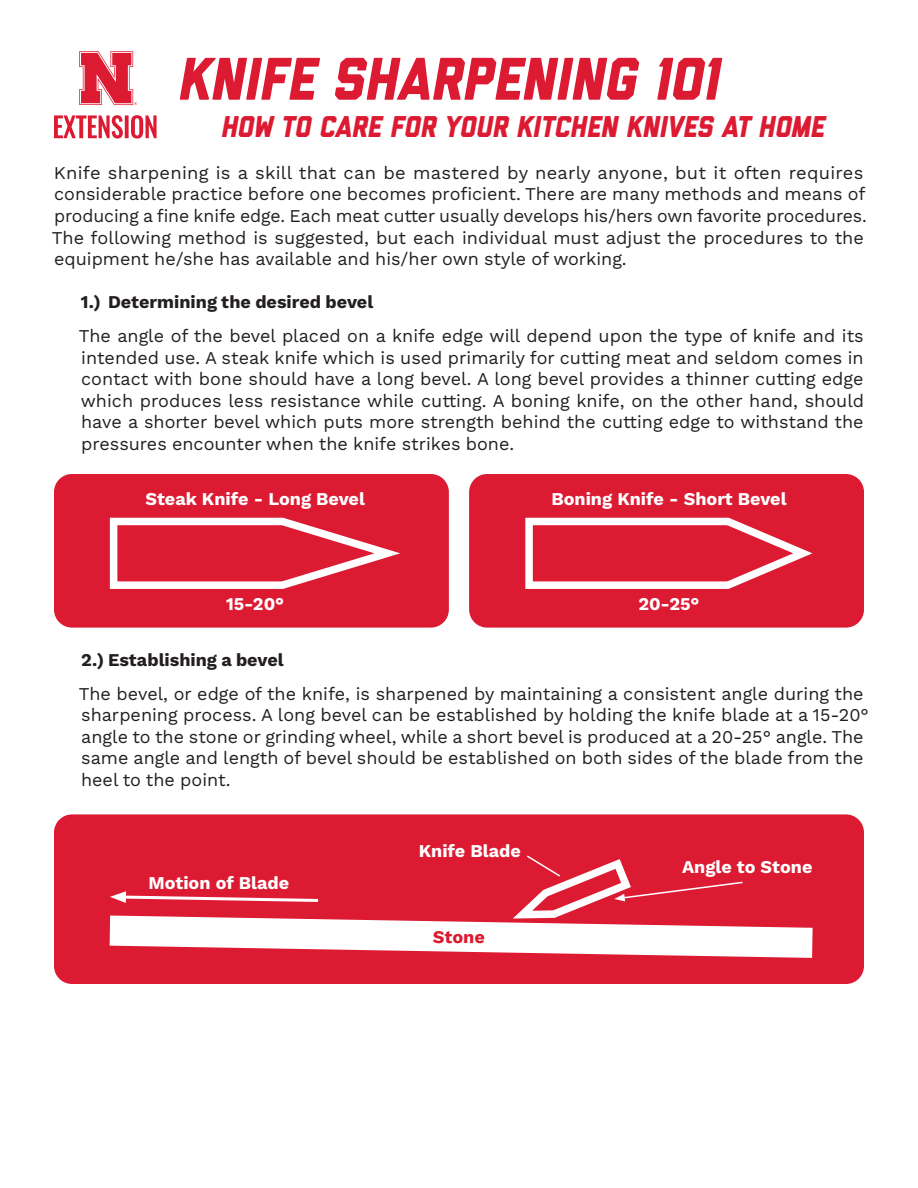
<style>
.page{position:relative;width:918px;height:1188px;background:#fff}
.page>*{position:absolute;margin:0;border:0;box-sizing:border-box;transform-origin:0 0}
.t1{font:italic 800 60px "Liberator";color:#dc1a32}
.t2{font:italic 800 30px "Liberator";color:#dc1a32}
.t3{font:18px/21.6px "Work Sans";color:#231f20}
.t4{font:700 18px "Work Sans";color:#fff}
.t5{font:700 18px "Work Sans";color:#231f20}
.t6{font:700 18px "Work Sans";color:#db1a31}
</style>
<div class="page">
<svg style="left:79px;top:51px;width:58px;height:54px"></svg>
<svg style="left:54px;top:115px;width:103px;height:24px"></svg>
<div style="left:54px;top:474px;width:395px;height:154px;background:#dc1a32;border-radius:18px"></div>
<div style="left:469px;top:474px;width:395px;height:154px;background:#dc1a32;border-radius:18px"></div>
<svg style="left:109px;top:517px;width:291px;height:72px"></svg>
<svg style="left:525px;top:517px;width:288px;height:72px"></svg>
<div style="left:54px;top:814px;width:810px;height:170px;background:#dc1a32;border-radius:18px"></div>
<svg style="left:110px;top:855px;width:703px;height:103px"></svg>
<h1 class="t1" style="left:179px;top:46px;width:543px">KNIFE SHARPENING 101</h1>
<h2 class="t2" style="left:222px;top:111px;width:605px">HOW TO CARE FOR YOUR KITCHEN KNIVES AT HOME</h2>
<p class="t3" style="left:52px;top:161px;width:817px">Knife sharpening is a skill that can be mastered by nearly anyone, but it often requires considerable practice before one becomes proficient. There are many methods and means of producing a fine knife edge. Each meat cutter usually develops his/hers own favorite procedures.<br>The following method is suggested, but each individual must adjust the procedures to the equipment he/she has available and his/her own style of working.</p>
<p class="t5" style="left:81px;top:289px;width:294px">1.) Determining the desired bevel</p>
<p class="t3" style="left:79px;top:324px;width:787px;text-align:justify">The angle of the bevel placed on a knife edge will depend upon the type of knife and its intended use. A steak knife which is used primarily for cutting meat and seldom comes in contact with bone should have a long bevel. A long bevel provides a thinner cutting edge which produces less resistance while cutting. A boning knife, on the other hand, should have a shorter bevel which puts more strength behind the cutting edge to withstand the pressures encounter when the knife strikes bone.</p>
<p class="t4" style="left:146px;top:485px;width:221px">Steak Knife - Long Bevel</p>
<p class="t4" style="left:226px;top:590px;width:60px">15-20°</p>
<p class="t4" style="left:551px;top:485px;width:237px">Boning Knife - Short Bevel</p>
<p class="t4" style="left:638px;top:590px;width:63px">20-25°</p>
<p class="t5" style="left:81px;top:646px;width:204px">2.) Establishing a bevel</p>
<p class="t3" style="left:79px;top:682px;width:792px">The bevel, or edge of the knife, is sharpened by maintaining a consistent angle during the sharpening process. A long bevel can be established by holding the knife blade at a 15-20° angle to the stone or grinding wheel, while a short bevel is produced at a 20-25° angle. The same angle and length of bevel should be established on both sides of the blade from the heel to the point.</p>
<p class="t4" style="left:148px;top:869px;width:142px">Motion of Blade</p>
<p class="t4" style="left:419px;top:837px;width:104px">Knife Blade</p>
<p class="t6" style="left:433px;top:923px;width:53px;rotate:1deg">Stone</p>
<p class="t4" style="left:682px;top:854px;width:132px">Angle to Stone</p>
</div>
